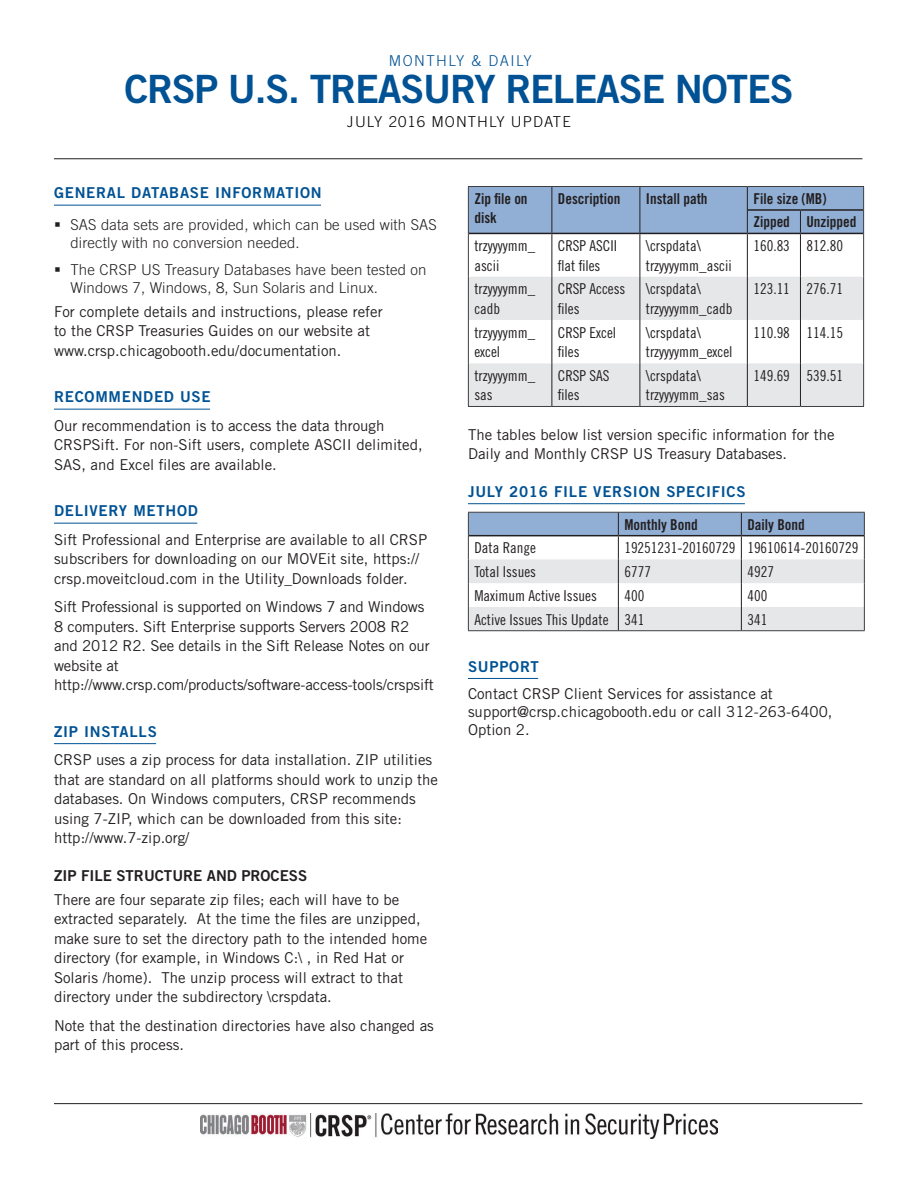
<style>
.page{position:relative;width:918px;height:1188px;background:#fff}
.page>*{position:absolute;margin:0;border:0;box-sizing:border-box;transform-origin:0 0}
.t1{font:39px "Trade Gothic Bold Two";letter-spacing:-.03em;color:#005294}
.t2{font:15px/19.5px "Trade Gothic";color:#231f20}
.Table_Content{font:15px/19.5px "Trade Gothic Cond Eighteen";color:#231f20}
.t3{font:300 15px/18px "Trade Gothic";letter-spacing:.01em;color:#231f20}
.Heading_2{font:15px "Trade Gothic Bold Two";letter-spacing:.05em;color:#005294}
.Table_Header{font:15px/19.5px "Trade Gothic Bold Cond Twenty";color:#231f20}
.Heading_3{font:15px "Trade Gothic Bold Two";color:#231f20}
.t4{font:300 15px "Trade Gothic";letter-spacing:.07em;color:#000}
.t5{font:300 15px "Trade Gothic";letter-spacing:.095em;color:#005294}
</style>
<div class="page">
<hr style="left:54px;top:158px;width:808px;height:1px;background:#231f20">
<hr style="left:54px;top:205px;width:267px;height:1px;background:#005294">
<hr style="left:54px;top:409px;width:156px;height:1px;background:#005294">
<hr style="left:54px;top:523px;width:143px;height:1px;background:#005294">
<hr style="left:54px;top:743px;width:102px;height:1px;background:#005294">
<hr style="left:468px;top:503px;width:277px;height:1px;background:#005294">
<hr style="left:468px;top:678px;width:70px;height:1px;background:#005294">
<div style="left:469px;top:277px;width:394px;height:129px;background:#e6e7e9"></div>
<svg style="left:469px;top:320px;width:394px;height:43px"></svg>
<hr style="left:552px;top:234px;width:1px;height:43px;background:#231f20">
<hr style="left:640px;top:234px;width:1px;height:43px;background:#231f20">
<hr style="left:747px;top:234px;width:1px;height:43px;background:#231f20">
<hr style="left:800px;top:234px;width:1px;height:43px;background:#231f20">
<hr style="left:552px;top:277px;width:1px;height:43px;background:#231f20">
<hr style="left:640px;top:277px;width:1px;height:43px;background:#231f20">
<hr style="left:747px;top:277px;width:1px;height:43px;background:#231f20">
<hr style="left:800px;top:277px;width:1px;height:43px;background:#231f20">
<hr style="left:552px;top:320px;width:1px;height:43px;background:#231f20">
<hr style="left:640px;top:320px;width:1px;height:43px;background:#231f20">
<hr style="left:747px;top:320px;width:1px;height:43px;background:#231f20">
<hr style="left:800px;top:320px;width:1px;height:43px;background:#231f20">
<hr style="left:552px;top:363px;width:1px;height:43px;background:#231f20">
<hr style="left:640px;top:363px;width:1px;height:43px;background:#231f20">
<hr style="left:747px;top:363px;width:1px;height:43px;background:#231f20">
<hr style="left:800px;top:363px;width:1px;height:43px;background:#231f20">
<hr style="left:468px;top:186px;width:84px;height:1px;background:#3e3e3f">
<hr style="left:552px;top:186px;width:88px;height:1px;background:#3e3e3f">
<hr style="left:640px;top:186px;width:107px;height:1px;background:#3e3e3f">
<hr style="left:747px;top:186px;width:53px;height:1px;background:#3e3e3f">
<hr style="left:800px;top:186px;width:64px;height:1px;background:#3e3e3f">
<div style="left:468px;top:187px;width:396px;height:46px;background:#91afd5"></div>
<hr style="left:468px;top:233px;width:1px;height:44px;background:#3e3e3f">
<hr style="left:863px;top:233px;width:1px;height:44px;background:#3e3e3f">
<hr style="left:468px;top:277px;width:1px;height:43px;background:#3e3e3f">
<hr style="left:863px;top:277px;width:1px;height:43px;background:#3e3e3f">
<hr style="left:468px;top:320px;width:1px;height:43px;background:#3e3e3f">
<hr style="left:863px;top:320px;width:1px;height:43px;background:#3e3e3f">
<hr style="left:468px;top:363px;width:1px;height:43px;background:#3e3e3f">
<hr style="left:863px;top:363px;width:1px;height:43px;background:#3e3e3f">
<hr style="left:468px;top:406px;width:84px;height:1px;background:#3e3e3f">
<hr style="left:552px;top:406px;width:88px;height:1px;background:#3e3e3f">
<hr style="left:640px;top:406px;width:107px;height:1px;background:#3e3e3f">
<hr style="left:747px;top:406px;width:53px;height:1px;background:#3e3e3f">
<hr style="left:800px;top:406px;width:64px;height:1px;background:#3e3e3f">
<hr style="left:469px;top:233px;width:83px;height:1px;background:#231f20">
<hr style="left:552px;top:233px;width:88px;height:1px;background:#231f20">
<hr style="left:640px;top:233px;width:107px;height:1px;background:#231f20">
<hr style="left:747px;top:233px;width:53px;height:1px;background:#231f20">
<hr style="left:800px;top:233px;width:63px;height:1px;background:#231f20">
<svg style="left:468px;top:512px;width:397px;height:119px"></svg>
<hr style="left:469px;top:535px;width:149px;height:1px;background:#231f20">
<hr style="left:618px;top:535px;width:123px;height:1px;background:#231f20">
<hr style="left:741px;top:535px;width:123px;height:1px;background:#231f20">
<hr style="left:54px;top:1103px;width:808px;height:1px;background:#231f20">
<img style="left:201px;top:1113px;width:517px;height:25px">
<p class="t5" style="left:389px;top:52px;width:145px">MONTHLY &amp; DAILY</p>
<h1 class="t1" style="left:124px;top:65px;width:671px">CRSP U.S. TREASURY RELEASE NOTES</h1>
<p class="t4" style="left:347px;top:112px;width:225px">July 2016 Monthly U PDATE</p>
<p class="Heading_2" style="left:54px;top:184px;width:269px">GENERAL DATABASE INFORMATION</p>
<p class="t3" style="left:70px;top:215px;width:368px">SAS data sets are provided, which can be used with SAS directly with no conversion needed.</p>
<p class="t3" style="left:70px;top:260px;width:358px">The CRSP U S Treasury Databases have been tested on<br>Windows 7, Windows, 8, Sun Solaris and Linux.</p>
<p class="t2" style="left:54px;top:302px;width:330px">For complete details and instructions, please refer to the CRSP Treasuries Guides on our website at www.crsp.chicagobooth.edu/documentation.</p>
<p class="Heading_2" style="left:54px;top:388px;width:158px">RECOMMENDED USE</p>
<p class="t2" style="left:54px;top:416px;width:370px">Our recommendation is to access the data through<br>CRSPSift. For non-Sift users, complete ASCII delimited,<br>SAS, and Excel files are available.</p>
<p class="Heading_2" style="left:54px;top:502px;width:146px">DELIVERY METHOD</p>
<p class="t2" style="left:54px;top:530px;width:375px">Sift Professional and Enterprise are available to all CRSP subscribers for downloading on our MOVEit site, https:// crsp.moveitcloud.com in the Utility_Downloads folder.</p>
<p class="t2" style="left:54px;top:597px;width:381px">Sift Professional is supported on Windows 7 and Windows 8 computers. Sift Enterprise supports Servers 2008 R2 and 2012 R2. See details in the Sift Release Notes on our website at http://www.crsp.com/products/software-access-tools/crspsift</p>
<p class="Heading_2" style="left:54px;top:722px;width:104px">ZIP INSTALLS</p>
<p class="t2" style="left:54px;top:750px;width:386px">CRSP uses a zip process for data installation. ZIP utilities that are standard on all platforms should work to unzip the databases. On Windows computers, CRSP recommends using 7-ZIP, which can be downloaded from this site: http://www.7-zip.org/</p>
<p class="Heading_3" style="left:54px;top:866px;width:255px">ZIP FILE STRUCTURE AND PROCESS</p>
<p class="t2" style="left:54px;top:890px;width:375px">There are four separate zip files; each will have to be extracted separately. At the time the files are unzipped, make sure to set the directory path to the intended home directory (for example, in Windows C:\ , in Red Hat or Solaris /home). The unzip process will extract to that directory under the subdirectory \crspdata.</p>
<p class="t2" style="left:54px;top:1016px;width:381px">Note that the destination directories have also changed as part of this process.</p>
<p class="Table_Header" style="left:474px;top:189px;width:55px">Zip file on disk</p>
<p class="Table_Header" style="left:558px;top:189px;width:64px">Description</p>
<p class="Table_Header" style="left:646px;top:189px;width:63px">Install path</p>
<p class="Table_Header" style="left:753px;top:189px;width:75px">File size (MB)</p>
<p class="Table_Header" style="left:753px;top:212px;width:38px">Zipped</p>
<p class="Table_Header" style="left:806px;top:212px;width:51px">Unzipped</p>
<p class="Table_Content" style="left:474px;top:236px;width:62px">trzyyyymm_ ascii</p>
<p class="Table_Content" style="left:558px;top:236px;width:61px">CRSP ASCII flat files</p>
<p class="Table_Content" style="left:646px;top:236px;width:87px">\crspdata\ trzyyyymm_ascii</p>
<p class="Table_Content" style="left:753px;top:236px;width:38px">160.83</p>
<p class="Table_Content" style="left:806px;top:236px;width:38px">812.80</p>
<p class="Table_Content" style="left:474px;top:279px;width:62px">trzyyyymm_ cadb</p>
<p class="Table_Content" style="left:558px;top:279px;width:69px">CRSP Access files</p>
<p class="Table_Content" style="left:646px;top:279px;width:88px">\crspdata\ trzyyyymm_cadb</p>
<p class="Table_Content" style="left:753px;top:279px;width:38px">123.11</p>
<p class="Table_Content" style="left:806px;top:279px;width:38px">276.71</p>
<p class="Table_Content" style="left:474px;top:322px;width:62px">trzyyyymm_ excel</p>
<p class="Table_Content" style="left:558px;top:322px;width:60px">CRSP Excel files</p>
<p class="Table_Content" style="left:646px;top:322px;width:88px">\crspdata\ trzyyyymm_excel</p>
<p class="Table_Content" style="left:753px;top:322px;width:38px">110.98</p>
<p class="Table_Content" style="left:806px;top:322px;width:38px">114.15</p>
<p class="Table_Content" style="left:474px;top:366px;width:62px">trzyyyymm_ sas</p>
<p class="Table_Content" style="left:558px;top:366px;width:53px">CRSP SAS files</p>
<p class="Table_Content" style="left:646px;top:366px;width:81px">\crspdata\ trzyyyymm_sas</p>
<p class="Table_Content" style="left:753px;top:366px;width:38px">149.69</p>
<p class="Table_Content" style="left:806px;top:366px;width:38px">539.51</p>
<p class="t2" style="left:468px;top:425px;width:368px">The tables below list version specific information for the<br>Daily and Monthly CRSP US Treasury Databases.</p>
<p class="Heading_2" style="left:468px;top:482px;width:18px">July</p>
<p class="Heading_2" style="left:509px;top:482px;width:238px">2016 FILE VERSION SPECIFICS</p>
<p class="Table_Header" style="left:624px;top:514px;width:75px">Monthly Bond</p>
<p class="Table_Header" style="left:747px;top:514px;width:59px">Daily Bond</p>
<p class="Table_Content" style="left:474px;top:538px;width:63px">Data Range</p>
<p class="Table_Content" style="left:624px;top:538px;width:113px">19251231-20160729</p>
<p class="Table_Content" style="left:747px;top:538px;width:113px">19610614-20160729</p>
<p class="Table_Content" style="left:474px;top:562px;width:63px">Total Issues</p>
<p class="Table_Content" style="left:624px;top:562px;width:28px">6777</p>
<p class="Table_Content" style="left:747px;top:562px;width:28px">4927</p>
<p class="Table_Content" style="left:474px;top:586px;width:124px">Maximum Active Issues</p>
<p class="Table_Content" style="left:624px;top:586px;width:21px">400</p>
<p class="Table_Content" style="left:747px;top:586px;width:21px">400</p>
<p class="Table_Content" style="left:474px;top:609px;width:136px">Active Issues This Update</p>
<p class="Table_Content" style="left:624px;top:609px;width:21px">341</p>
<p class="Table_Content" style="left:747px;top:609px;width:21px">341</p>
<p class="Heading_2" style="left:468px;top:657px;width:72px">SUPPORT</p>
<p class="t2" style="left:468px;top:684px;width:366px;line-height:18px">Contact CRSP Client Services for assistance at support@crsp.chicagobooth.edu or call 312-263-6400,<br>Option 2.</p>
</div>
